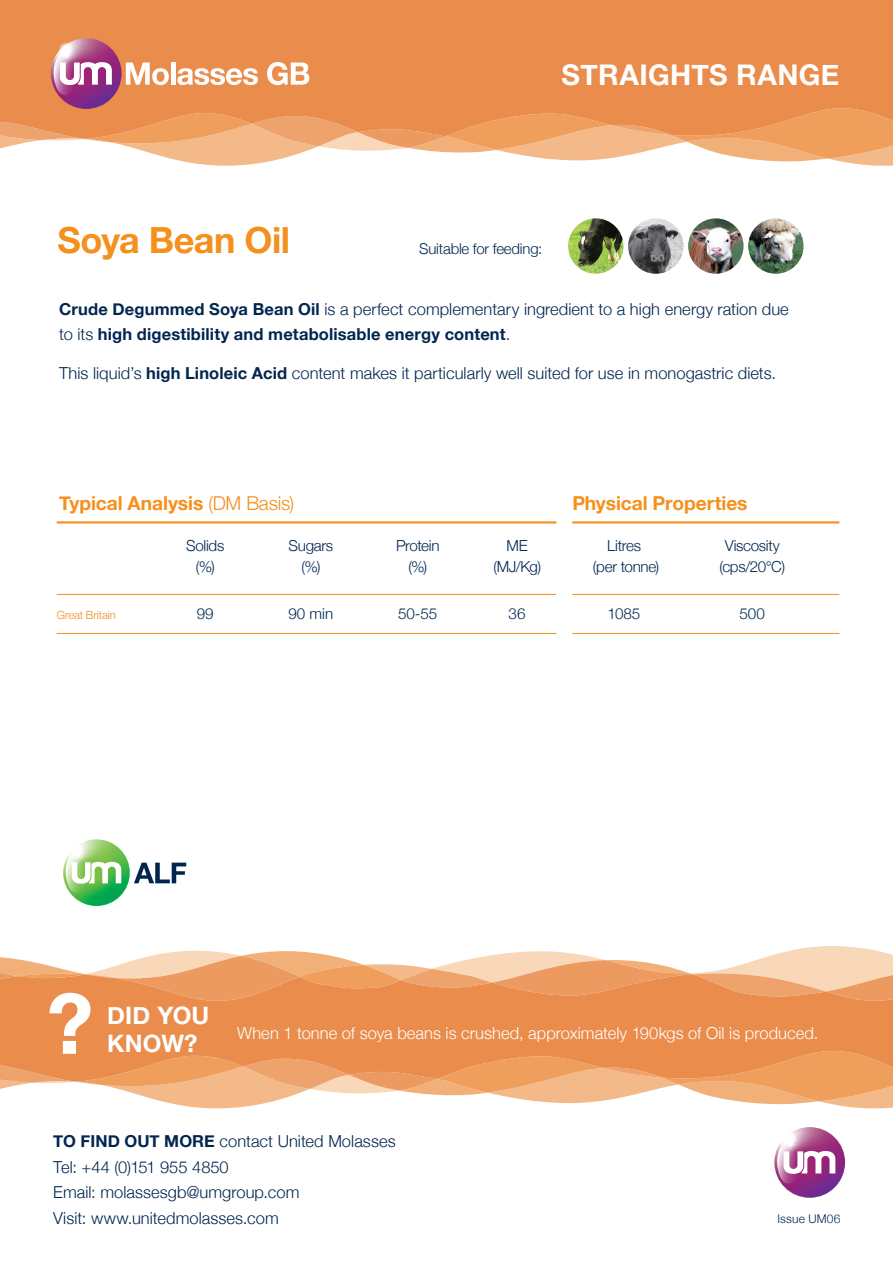
<style>
.page{position:relative;width:893px;height:1263px;background:#fff}
.page>*{position:absolute;margin:0;border:0;box-sizing:border-box;transform-origin:0 0}
.t1{font:700 83.4px "Helvetica Neue";color:#fff}
.t2{font:700 36px "Helvetica Neue";letter-spacing:-.015em;color:#f4901d}
.t3{font:700 28.5px "Helvetica Neue";letter-spacing:.015em;color:#fff}
.t4{font:700 24px "Helvetica Neue";letter-spacing:.01em;color:#fff}
.t5{font:700 19.2px "Helvetica Neue";letter-spacing:-.005em;color:#f4901d}
.t6{font:300 16.5px/25.5px "Helvetica Neue";letter-spacing:.005em;color:#002650}
.t7{font:700 16.5px/25.5px "Helvetica Neue";letter-spacing:.01em;color:#002650}
.t8{font:300 16.5px "Helvetica Neue";letter-spacing:.005em;color:#fff}
.t9{font:300 15.15px "Helvetica Neue";letter-spacing:-.02em;color:#002650}
.t10{font:300 15px "Helvetica Neue";letter-spacing:-.015em;color:#002650}
.t11{font:300 12px "Helvetica Neue";letter-spacing:.02em;color:#002650}
.t12{font:300 11.25px "Helvetica Neue";letter-spacing:-.01em;color:#f4901d}
.s1{font-weight:300}
.s2{font-weight:700}
</style>
<div class="page">
<svg style="left:0;top:946px;width:893px;height:23px"></svg>
<svg style="left:119px;top:1089px;width:774px;height:19px"></svg>
<svg style="left:0;top:969px;width:893px;height:120px;background:#f3bd91"></svg>
<svg style="left:0;top:974px;width:893px;height:111px;background:#ea9356"></svg>
<svg style="left:173px;top:159px;width:720px;height:7px"></svg>
<svg style="left:144px;top:151px;width:749px;height:8px"></svg>
<svg style="left:0;top:142px;width:893px;height:4px;background:#f3bc8e"></svg>
<svg style="left:0;top:0;width:893px;height:142px;background:#e98f50"></svg>
<svg style="left:774px;top:1127px;width:71px;height:71px"></svg>
<svg style="left:774px;top:1129px;width:62px;height:58px"></svg>
<hr style="left:57px;top:594px;width:499px;height:1px;background:#f4901d">
<hr style="left:572px;top:594px;width:267px;height:1px;background:#f4901d">
<hr style="left:57px;top:521px;width:499px;height:2px;background:#f4901d">
<hr style="left:572px;top:521px;width:267px;height:2px;background:#f4901d">
<hr style="left:57px;top:633px;width:499px;height:1px;background:#f4901d">
<hr style="left:572px;top:633px;width:267px;height:1px;background:#f4901d">
<img style="left:568px;top:218px;width:55px;height:56px;border-radius:28px">
<img style="left:688px;top:218px;width:55px;height:56px;border-radius:28px">
<img style="left:628px;top:218px;width:55px;height:56px;border-radius:28px">
<img style="left:748px;top:218px;width:56px;height:56px;border-radius:28px">
<svg style="left:51px;top:38px;width:71px;height:71px"></svg>
<svg style="left:50px;top:41px;width:62px;height:58px"></svg>
<svg style="left:126px;top:63px;width:43px;height:22px"></svg>
<hr style="left:171px;top:63px;width:4px;height:22px;background:#fff">
<svg style="left:177px;top:68px;width:81px;height:17px"></svg>
<svg style="left:267px;top:62px;width:42px;height:23px"></svg>
<svg style="left:63px;top:839px;width:67px;height:67px"></svg>
<svg style="left:134px;top:863px;width:52px;height:20px"></svg>
<svg style="left:63px;top:841px;width:59px;height:55px"></svg>
<h2 class="t2" style="left:58px;top:212px;width:234px">Soya Bean Oil</h2>
<h3 class="t3" style="left:562px;top:52px;width:279px">STRAIGHTS RANGE</h3>
<p class="t10" style="left:419px;top:237px;width:124px">Suitable for feeding:</p>
<p class="t7" style="left:59px;top:296px;width:731px">Crude Degummed Soya Bean Oil <span class="s1">is a perfect complementary ingredient to a high energy ration due to its</span> high digestibility and metabolisable energy content<span class="s1">.</span></p>
<p class="t6" style="left:59px;top:359px;width:718px">This liquid’s <span class="s2">high Linoleic Acid</span> content makes it particularly well suited for use in monogastric diets.</p>
<p class="t5" style="left:59px;top:488px;width:236px">Typical Analysis <span class="s1">(DM Basis)</span></p>
<p class="t5" style="left:572px;top:488px;width:177px">Physical Properties</p>
<p class="t9" style="left:186px;top:533px;width:40px">Solids</p>
<p class="t9" style="left:289px;top:533px;width:46px">Sugars</p>
<p class="t9" style="left:396px;top:533px;width:45px">Protein</p>
<p class="t9" style="left:507px;top:533px;width:23px">ME</p>
<p class="t9" style="left:607px;top:533px;width:35px">Litres</p>
<p class="t9" style="left:725px;top:533px;width:57px">Viscosity</p>
<p class="t9" style="left:196px;top:555px;width:20px">(%)</p>
<p class="t9" style="left:301px;top:555px;width:20px">(%)</p>
<p class="t9" style="left:408px;top:555px;width:20px">(%)</p>
<p class="t9" style="left:493px;top:555px;width:49px">(MJ/Kg)</p>
<p class="t9" style="left:593px;top:555px;width:68px">(per tonne)</p>
<p class="t9" style="left:719px;top:555px;width:67px">(cps/20°C)</p>
<p class="t12" style="left:57px;top:606px;width:61px">Great Britain</p>
<p class="t9" style="left:197px;top:601px;width:18px">99</p>
<p class="t9" style="left:288px;top:601px;width:46px">90 min</p>
<p class="t9" style="left:398px;top:601px;width:41px">50-55</p>
<p class="t9" style="left:509px;top:601px;width:18px">36</p>
<p class="t9" style="left:608px;top:601px;width:34px">1085</p>
<p class="t9" style="left:739px;top:601px;width:27px">500</p>
<h1 class="t1" style="left:47px;top:959px;width:48px">?</h1>
<h3 class="t4" style="left:107px;top:997px;width:104px">DID YOU</h3>
<h3 class="t4" style="left:107px;top:1025px;width:92px">KNOW?</h3>
<p class="t8" style="left:237px;top:1020px;width:582px">When 1 tonne of soya beans is crushed, approximately 190kgs of Oil is produced.</p>
<p class="t6" style="left:53px;top:1127px;width:344px"><span class="s2">TO FIND OUT MORE</span> contact United Molasses<br>Tel: +44 (0)151 955 4850<br>Email: molassesgb@umgroup.com<br>Visit: www.unitedmolasses.com</p>
<p class="t11" style="left:777px;top:1209px;width:65px">Issue UM06</p>
</div>
